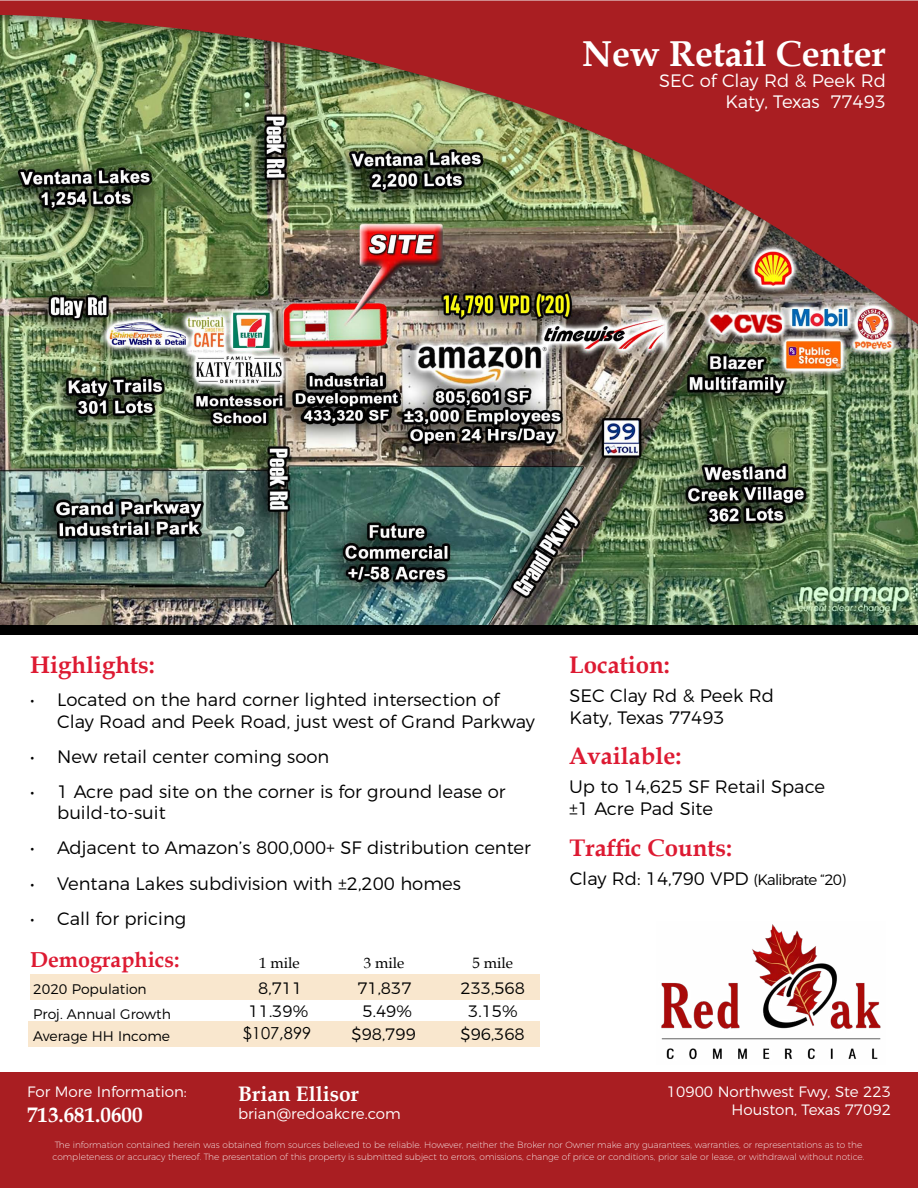
<style>
.page{position:relative;width:918px;height:1188px;background:#fff}
.page>*{position:absolute;margin:0;border:0;box-sizing:border-box;transform-origin:0 0}
.t1{font:700 36px "Book Antiqua";color:#fff}
.t2{font:700 24px "Book Antiqua";color:#dd1a32}
.t3{font:700 21.6px "Book Antiqua";color:#dd1a32}
.t4{font:700 21px "Book Antiqua";color:#fff}
.t5{font:300 18px/21.6px "Montserrat";color:#000}
.t6{font:300 18px/21px "Montserrat";color:#fff;text-align:right}
.t7{font:300 16.5px "Montserrat";color:#000}
.t8{font:16.5px "Century Gothic";color:#000}
.t9{font:300 15px/18px "Montserrat";color:#fff;text-align:right}
.t10{font:15px "Book Antiqua";color:#000}
.t11{font:300 13.95px "Montserrat";color:#000}
.t12{font:200 9px/12px "Montserrat";color:#fff}
.s1{font-size:15px}
</style>
<div class="page">
<img style="left:0;top:338px;width:918px;height:287px">
<div style="left:0;top:0;width:918px;height:338px;background:#000;opacity:.4"></div>
<img style="left:0;top:1px;width:918px;height:326px">
<div style="left:0;top:1073px;width:918px;height:115px;background:#a91e22"></div>
<div style="left:0;top:625px;width:918px;height:9px;background:#000"></div>
<img style="left:661px;top:924px;width:220px;height:136px">
<div style="left:30px;top:974px;width:509px;height:25px;background:#f9e7ce"></div>
<div style="left:28px;top:1022px;width:511px;height:25px;background:#f9e7ce"></div>
<h1 class="t1" style="left:582px;top:29px;width:305px">New Retail Center</h1>
<p class="t6" style="left:659px;top:69px;width:228px">SEC of Clay Rd &amp; Peek Rd<br>Katy, Texas 77493</p>
<h2 class="t2" style="left:30px;top:649px;width:126px">Highlights:</h2>
<p class="t5" style="left:57px;top:687px;width:479px;text-indent:-27px">• Located on the hard corner lighted intersection of<br>Clay Road and Peek Road, just west of Grand Parkway</p>
<p class="t5" style="left:30px;top:744px;width:301px">• New retail center coming soon</p>
<p class="t5" style="left:57px;top:779px;width:450px;text-indent:-27px">• 1 Acre pad site on the corner is for ground lease or build-to-suit</p>
<p class="t5" style="left:30px;top:836px;width:502px">• Adjacent to Amazon’s 800,000+ SF distribution center</p>
<p class="t5" style="left:30px;top:871px;width:432px">• Ventana Lakes subdivision with ±2,200 homes</p>
<p class="t5" style="left:30px;top:906px;width:158px">• Call for pricing</p>
<p class="t3" style="left:30px;top:945px;width:151px">Demographics:</p>
<p class="t10" style="left:259px;top:953px;width:42px">1 mile</p>
<p class="t10" style="left:364px;top:953px;width:42px">3 mile</p>
<p class="t10" style="left:473px;top:953px;width:42px">5 mile</p>
<p class="t11" style="left:33px;top:978px;width:115px">2020 Population</p>
<p class="t11" style="left:33px;top:1025px;width:138px">Average HH Income</p>
<p class="t11" style="left:33px;top:1003px;width:139px">Proj. Annual Growth</p>
<p class="t9" style="left:27px;top:1081px;width:161px">For More Information:</p>
<p class="t4" style="left:27px;top:1101px;width:117px">713.681.0600</p>
<p class="t7" style="left:258px;top:975px;width:45px">8,711</p>
<p class="t7" style="left:357px;top:975px;width:56px">71,837</p>
<p class="t7" style="left:461px;top:975px;width:66px">233,568</p>
<p class="t7" style="left:249px;top:998px;width:61px">11.39%</p>
<p class="t7" style="left:363px;top:998px;width:51px">5.49%</p>
<p class="t7" style="left:468px;top:998px;width:51px">3.15%</p>
<p class="t8" style="left:243px;top:1021px;width:70px">$107,899</p>
<p class="t7" style="left:352px;top:1022px;width:66px">$98,799</p>
<p class="t7" style="left:461px;top:1022px;width:66px">$96,368</p>
<p class="t4" style="left:238px;top:1080px;width:122px">Brian Ellisor</p>
<p class="t9" style="left:238px;top:1104px;width:164px">brian@redoakcre.com</p>
<h2 class="t2" style="left:569px;top:649px;width:102px">Location:</h2>
<p class="t5" style="left:569px;top:684px;width:206px">SEC Clay Rd &amp; Peek Rd<br>Katy, Texas 77493</p>
<h2 class="t2" style="left:569px;top:740px;width:114px">Available:</h2>
<p class="t5" style="left:569px;top:774px;width:257px">Up to 14,625 SF Retail Space ±1 Acre Pad Site</p>
<h2 class="t2" style="left:569px;top:831px;width:164px">Traffic Counts:</h2>
<p class="t5" style="left:570px;top:866px;width:278px">Clay Rd: 14,790 VPD <span class="s1">(Kalibrate “20)</span></p>
<p class="t9" style="left:667px;top:1081px;width:226px">10900 Northwest Fwy, Ste 223<br>Houston, Texas 77092</p>
<p class="t12" style="left:53px;top:1138px;width:813px">The information contained herein was obtained from sources believed to be reliable. However, neither the Broker nor Owner make any guarantees, warranties, or representations as to the completeness or accuracy thereof. The presentation of this property is submitted subject to errors, omissions, change of price or conditions, prior sale or lease, or withdrawal without notice.</p>
</div>
